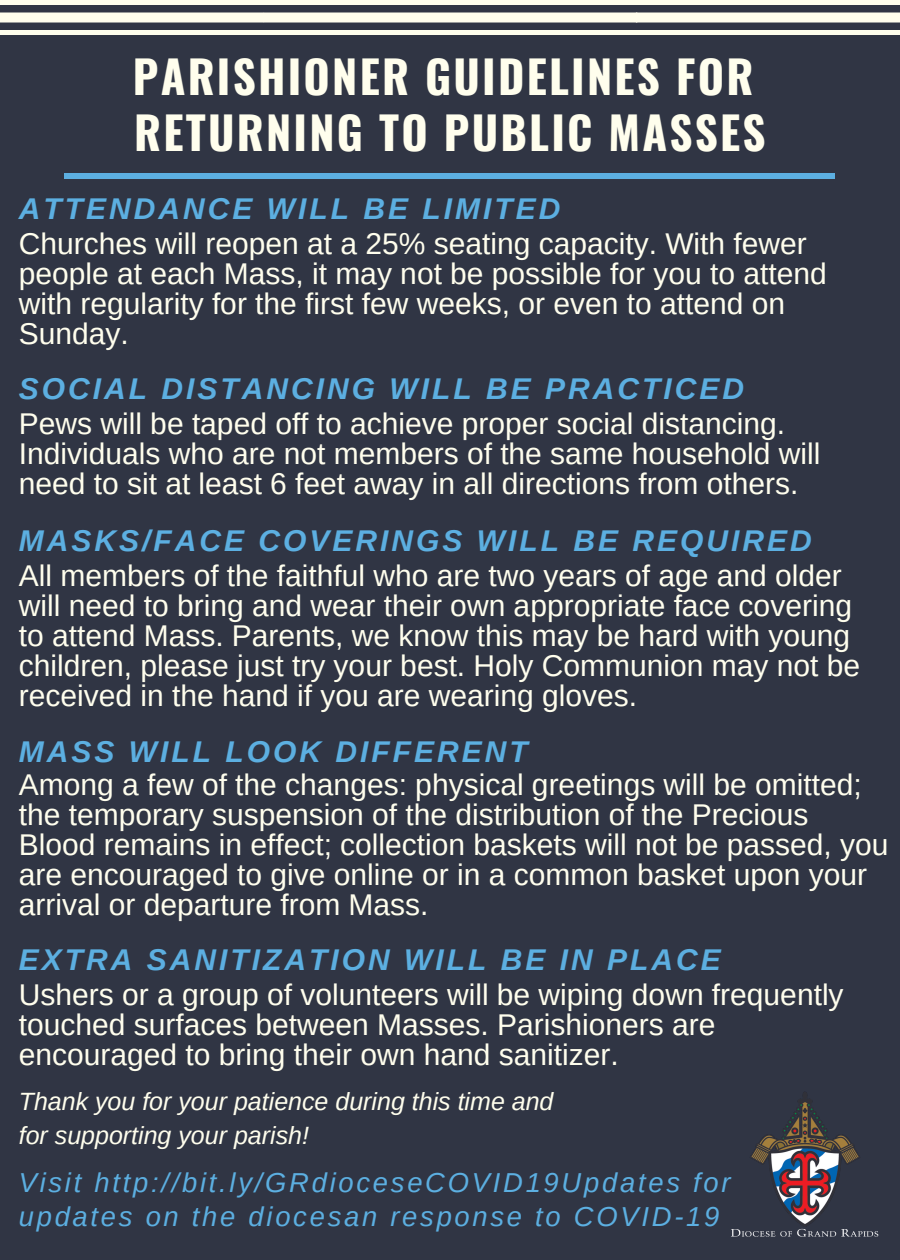
<style>
.page{position:relative;width:900px;height:1260px;background:#303544}
.page>*{position:absolute;margin:0;border:0;box-sizing:border-box;transform-origin:0 0}
.t1{font:700 45px/56.2px "Oswald";letter-spacing:.05em;color:#fffeed}
.t2{font:30px/30px "Arimo";color:#fffeed}
.t3{font:italic 700 30px "Arimo";letter-spacing:.1em;color:#5cafe1}
.t4{font:italic 27.5px/33.5px "Arimo";letter-spacing:.1em;color:#5cafe1}
.t5{font:italic 25px/33.8px "Arimo";color:#fffeed}
</style>
<div class="page">
<svg style="left:0;top:0;width:900px;height:35px"></svg>
<div style="left:65px;top:173px;width:770px;height:6px;background:#5cafe1"></div>
<img style="left:731px;top:1092px;width:148px;height:145px">
<h1 class="t1" style="left:133px;top:47px;width:634px">PARISHIONER GUIDELINES FOR<br>RETURNING TO PUBLIC MASSES</h1>
<p class="t3" style="left:19px;top:192px;width:543px">ATTENDANCE WILL BE LIMITED</p>
<p class="t2" style="left:19px;top:229px;width:810px">Churches will reopen at a 25% seating capacity. With fewer people at each Mass, it may not be possible for you to attend with regularity for the first few weeks, or even to attend on Sunday.</p>
<p class="t3" style="left:19px;top:372px;width:727px">SOCIAL DISTANCING WILL BE PRACTICED</p>
<p class="t2" style="left:19px;top:409px;width:803px">Pews will be taped off to achieve proper social distancing.<br>Individuals who are not members of the same household will need to sit at least 6 feet away in all directions from others.</p>
<p class="t3" style="left:19px;top:524px;width:795px">MASKS/FACE COVERINGS WILL BE REQUIRED</p>
<p class="t2" style="left:19px;top:561px;width:843px">All members of the faithful who are two years of age and older will need to bring and wear their own appropriate face covering to attend Mass. Parents, we know this may be hard with young children, please just try your best. Holy Communion may not be received in the hand if you are wearing gloves.</p>
<p class="t3" style="left:19px;top:735px;width:510px">MASS WILL LOOK DIFFERENT</p>
<p class="t2" style="left:19px;top:769px;width:871px">Among a few of the changes: physical greetings will be omitted; the temporary suspension of the distribution of the Precious Blood remains in effect; collection baskets will not be passed, you are encouraged to give online or in a common basket upon your arrival or departure from Mass.</p>
<p class="t3" style="left:19px;top:943px;width:703px">EXTRA SANITIZATION WILL BE IN PLACE</p>
<p class="t2" style="left:19px;top:979px;width:826px">Ushers or a group of volunteers will be wiping down frequently touched surfaces between Masses. Parishioners are encouraged to bring their own hand sanitizer.</p>
<p class="t5" style="left:19px;top:1085px;width:536px">Thank you for your patience during this time and for supporting your parish!</p>
<p class="t4" style="left:19px;top:1166px;width:713px">Visit http://bit.ly/GRdioceseCOVID19Updates for updates on the diocesan response to COVID-19</p>
</div>
